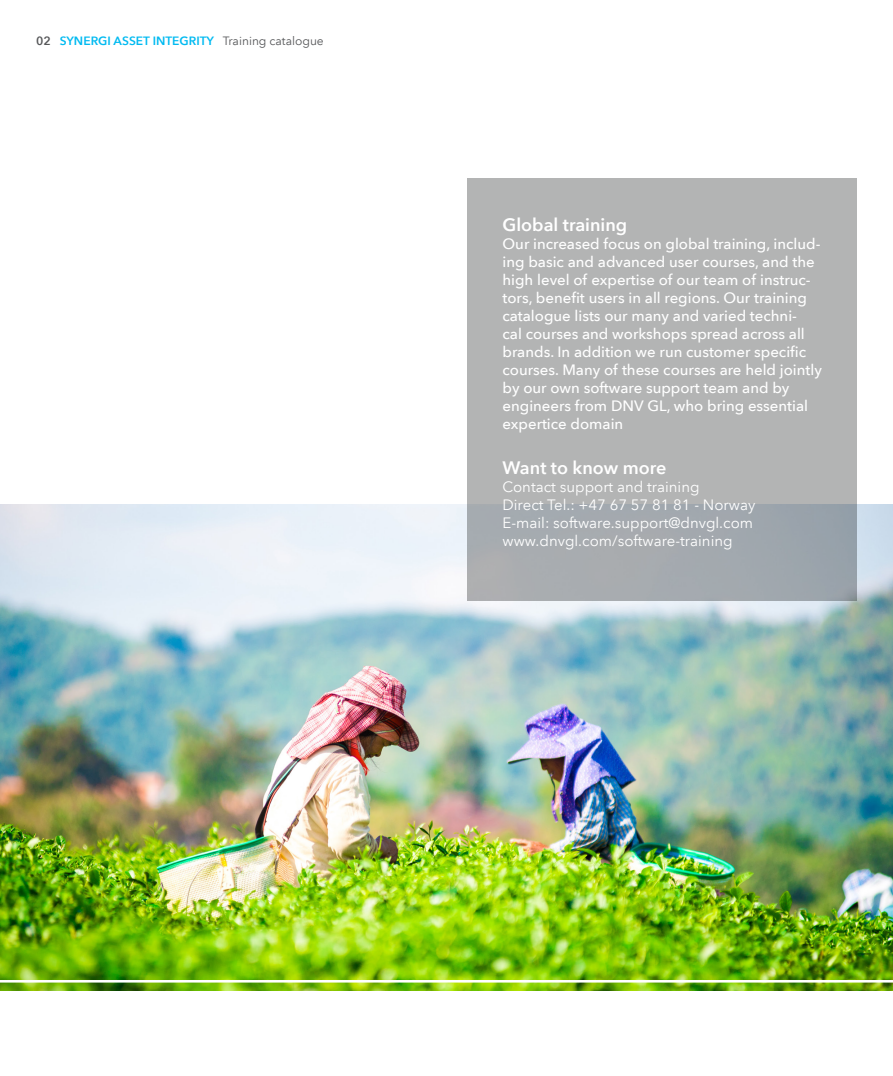
<style>
.page{position:relative;width:893px;height:1076px;background:#fff}
.page>*{position:absolute;margin:0;border:0;box-sizing:border-box;transform-origin:0 0}
.DNV_GL_Summary{font:600 18px "Avenir Next LT Pro";color:#fff}
.DNV_GL_Summary-2{font:500 15px/18px "Avenir Next LT Pro";color:#fff}
.DNV_GL_Summary-3{font:15px "Avenir Next LT Pro";color:#fff}
.DNV_GL_Page_header_l{font:600 12px "Avenir Next LT Pro";color:#00baf1}
.s1{color:#57585a}
.s2{font-weight:400;color:#57585a}
</style>
<div class="page">
<img style="left:0;top:504px;width:893px;height:486px">
<hr style="left:0;top:980px;width:893px;height:2px;background:#fff">
<svg style="left:468px;top:179px;width:389px;height:422px;background:#afb1b2"></svg>
<p class="DNV_GL_Page_header_l" style="left:36px;top:33px;width:289px"><span class="s1">02</span> SYNERGI ASSET INTEGRITY <span class="s2">Training catalogue</span></p>
<p class="DNV_GL_Summary" style="left:502px;top:214px;width:126px">Global training</p>
<p class="DNV_GL_Summary-2" style="left:502px;top:235px;width:321px">Our increased focus on global training, includ&shy;ing basic and advanced user courses, and the high level of expertise of our team of instruc&shy;tors, benefit users in all regions. Our training catalogue lists our many and varied techni-<br>cal courses and workshops spread across all brands. In addition we run customer specific courses. Many of these courses are held jointly by our own software support team and by engineers from DNV GL, who bring essential expertice domain</p>
<p class="DNV_GL_Summary" style="left:502px;top:457px;width:165px">Want to know more</p>
<p class="DNV_GL_Summary-3" style="left:502px;top:478px;width:199px">Contact support and training</p>
<p class="DNV_GL_Summary-3" style="left:502px;top:496px;width:254px">Direct Tel.: +47 67 57 81 81 - Norway</p>
<p class="DNV_GL_Summary-3" style="left:502px;top:514px;width:252px">E-mail: software.support@dnvgl.com</p>
<p class="DNV_GL_Summary-3" style="left:502px;top:532px;width:232px">www.dnvgl.com/software-training</p>
</div>
